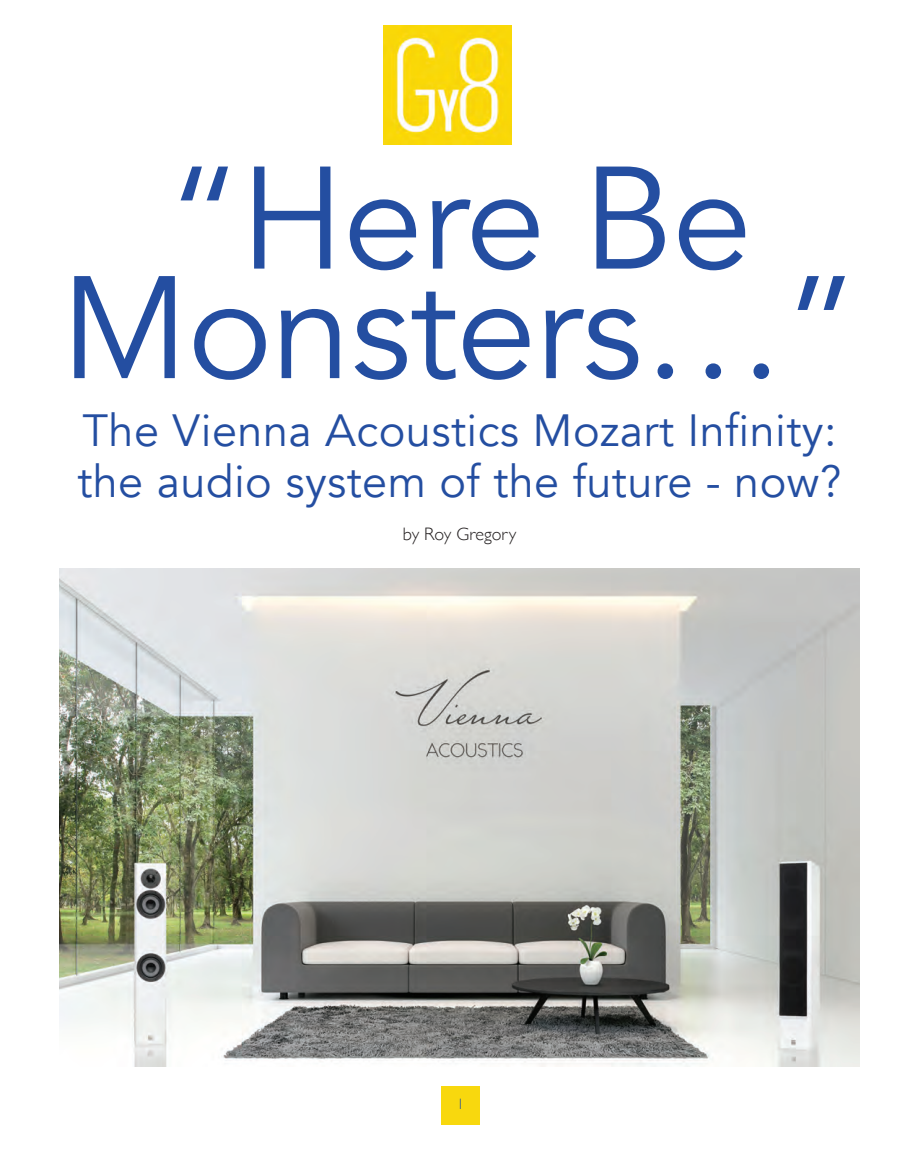
<style>
.page{position:relative;width:919px;height:1149px;background:#fff}
.page>*{position:absolute;margin:0;border:0;box-sizing:border-box;transform-origin:0 0}
.t1{font:144px/109.5px "Avenir";letter-spacing:-.01em;color:#244ea1;text-align:center}
.t2{font:45px/51px "Avenir";letter-spacing:.01em;color:#244ea1}
.t3{font:300 18px "Gill Sans";color:#231f20}
.t4{font:300 15px "Gill Sans";color:#244ea1}
</style>
<div class="page">
<div style="left:441px;top:1085px;width:38px;height:39px;background:#f8d80e"></div>
<img style="left:384px;top:26px;width:127px;height:119px">
<img style="left:60px;top:568px;width:799px;height:497px">
<h1 class="t1" style="left:60px;top:167px;width:799px">“Here Be<br>Monsters…”</h1>
<p class="t2" style="left:77px;top:406px;width:765px">The Vienna Acoustics Mozart Infinity: the audio system of the future - now?</p>
<p class="t3" style="left:403px;top:520px;width:115px">by Roy Gregory</p>
<p class="t4" style="left:457px;top:1092px;width:9px">1</p>
</div>
